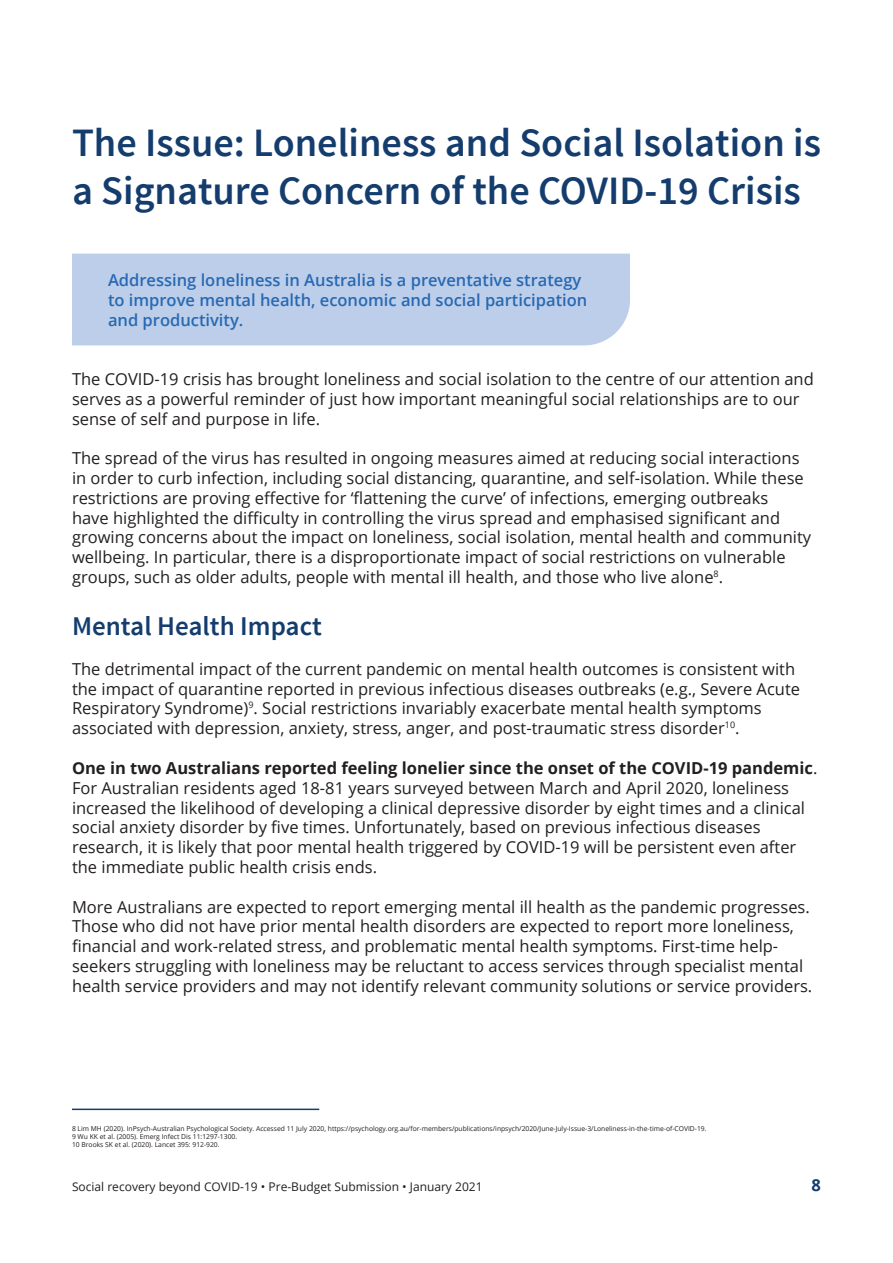
<style>
.page{position:relative;width:893px;height:1263px;background:#fff}
.page>*{position:absolute;margin:0;border:0;box-sizing:border-box;transform-origin:0 0}
.t1{font:600 40.2px/48.3px "Source Sans Pro";color:#143d6e}
.t2{font:600 27px "Source Sans Pro";color:#143d6e}
.t3{font:16.5px/19.8px "Open Sans";color:#231f20}
.t4{font:600 16.5px/19.8px "Open Sans";color:#2869b3}
.t5{font:700 16.5px "Open Sans";color:#143d6e}
.t6{font:12px "Open Sans";color:#231f20}
.t7{font:6.75px/8.1px "Open Sans";color:#231f20}
.s1{font-weight:700}
</style>
<div class="page">
<div style="left:72px;top:254px;width:558px;height:91px;background:#bccee9"></div>
<hr style="left:72px;top:1108px;width:247px;height:2px;background:#143d6e">
<h1 class="t1" style="left:72px;top:120px;width:750px">The Issue: Loneliness and Social Isolation is a Signature Concern of the COVID-19 Crisis</h1>
<p class="t4" style="left:108px;top:270px;width:481px">Addressing loneliness in Australia is a preventative strategy to improve mental health, economic and social participation and productivity.</p>
<p class="t3" style="left:72px;top:369px;width:743px">The COVID-19 crisis has brought loneliness and social isolation to the centre of our attention and serves as a powerful reminder of just how important meaningful social relationships are to our sense of self and purpose in life.</p>
<p class="t3" style="left:72px;top:448px;width:741px">The spread of the virus has resulted in ongoing measures aimed at reducing social interactions in order to curb infection, including social distancing, quarantine, and self-isolation. While these restrictions are proving effective for ‘flattening the curve’ of infections, emerging outbreaks<br>have highlighted the difficulty in controlling the virus spread and emphasised significant and growing concerns about the impact on loneliness, social isolation, mental health and community wellbeing. In particular, there is a disproportionate impact of social restrictions on vulnerable groups, such as older adults, people with mental ill health, and those who live alone<sup>8</sup>.</p>
<h2 class="t2" style="left:72px;top:609px;width:251px">Mental Health Impact</h2>
<p class="t3" style="left:72px;top:658px;width:730px">The detrimental impact of the current pandemic on mental health outcomes is consistent with the impact of quarantine reported in previous infectious diseases outbreaks (e.g., Severe Acute Respiratory Syndrome)<sup>9</sup>. Social restrictions invariably exacerbate mental health symptoms associated with depression, anxiety, stress, anger, and post-traumatic stress disorder<sup>10</sup>.</p>
<p class="t3" style="left:72px;top:757px;width:747px"><span class="s1">One in two Australians reported feeling lonelier since the onset of the COVID-19 pandemic</span>.<br>For Australian residents aged 18-81 years surveyed between March and April 2020, loneliness increased the likelihood of developing a clinical depressive disorder by eight times and a clinical social anxiety disorder by five times. Unfortunately, based on previous infectious diseases research, it is likely that poor mental health triggered by COVID-19 will be persistent even after the immediate public health crisis ends.</p>
<p class="t3" style="left:72px;top:896px;width:742px">More Australians are expected to report emerging mental ill health as the pandemic progresses.<br>Those who did not have prior mental health disorders are expected to report more loneliness, financial and work-related stress, and problematic mental health symptoms. First-time help&shy;seekers struggling with loneliness may be reluctant to access services through specialist mental health service providers and may not identify relevant community solutions or service providers.</p>
<p class="t7" style="left:72px;top:1124px;width:636px">8 Lim MH (2020). InPsych-Australian Psychological Society. Accessed 11 July 2020, https://psychology.org.au/for-members/publications/inpsych/2020/June-July-Issue-3/Loneliness-in-the-time-of-COVID-19.<br>9 Wu KK et al. (2005). Emerg Infect Dis 11:1297-1300.<br>10 Brooks SK et al. (2020). Lancet 395: 912-920.</p>
<p class="t6" style="left:72px;top:1178px;width:412px">Social recovery beyond COVID-19 • Pre-Budget Submission • January 2021</p>
<p class="t5" style="left:811px;top:1173px;width:11px">8</p>
</div>
